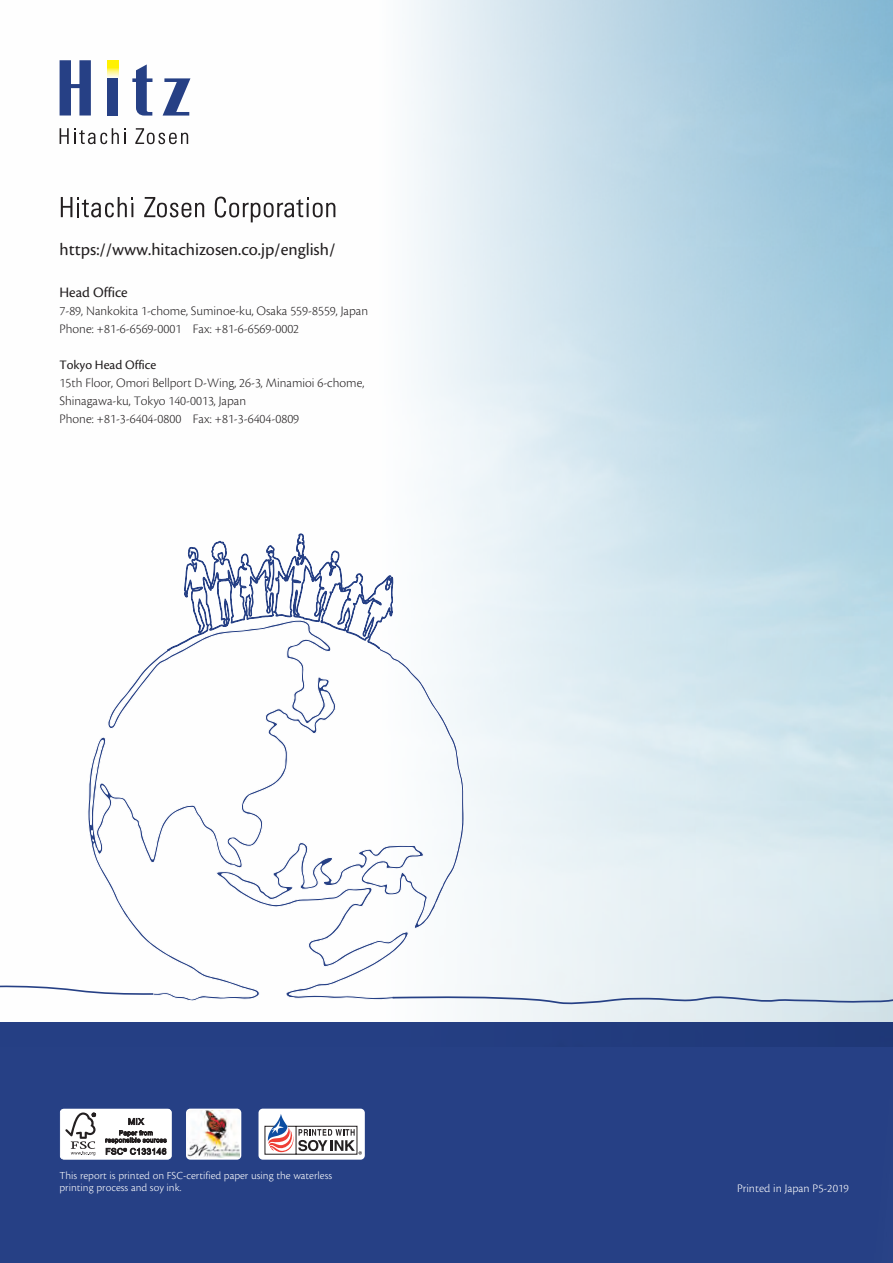
<style>
.page{position:relative;width:893px;height:1263px;background:#fff}
.page>*{position:absolute;margin:0;border:0;box-sizing:border-box;transform-origin:0 0}
.e_本文19{font:18px "Cronos Pro";color:#231f20}
.e_本文19-2{font:15px "Cronos Pro";color:#231f20}
.e_本文19-3{font:300 13.5px "Cronos Pro";color:#231f20}
.e_本文19-4{font:13.5px "Cronos Pro";color:#231f20}
.e_キャプション{font:12px "Cronos Pro Lt Capt";color:#fff}
.e_キャプション-2{font:11.25px/12.8px "Cronos Pro Lt Capt";color:#fff}
</style>
<div class="page">
<img style="left:0;top:0;width:874px;height:1023px">
<svg style="left:87px;top:619px;width:377px;height:383px"></svg>
<svg style="left:167px;top:526px;width:227px;height:126px"></svg>
<svg style="left:391px;top:995px;width:483px;height:9px"></svg>
<svg style="left:0;top:982px;width:155px;height:18px"></svg>
<div style="left:0;top:1023px;width:893px;height:240px;background:#264085"></div>
<img style="left:874px;top:0;width:19px;height:1047px">
<svg style="left:60px;top:128px;width:65px;height:16px"></svg>
<svg style="left:135px;top:128px;width:53px;height:16px"></svg>
<svg style="left:107px;top:60px;width:11px;height:18px"></svg>
<svg style="left:163px;top:78px;width:27px;height:38px"></svg>
<svg style="left:132px;top:64px;width:20px;height:52px"></svg>
<div style="left:107px;top:78px;width:11px;height:38px;background:#264085"></div>
<svg style="left:60px;top:60px;width:31px;height:55px"></svg>
<svg style="left:60px;top:1109px;width:112px;height:51px;background:#d5d5d5"></svg>
<div style="left:258px;top:1109px;width:107px;height:51px;background:#fff;border-radius:4px"></div>
<svg style="left:265px;top:1114px;width:97px;height:41px"></svg>
<div style="left:186px;top:1109px;width:55px;height:51px;background:#fff;border-radius:4px"></div>
<img style="left:188px;top:1111px;width:52px;height:46px">
<p class="e_本文19" style="left:60px;top:239px;width:277px">https://www.hitachizosen.co.jp/english/</p>
<p class="e_本文19-2" style="left:60px;top:284px;width:70px">Head Office</p>
<p class="e_本文19-3" style="left:60px;top:303px;width:310px">7-89, Nankokita 1-chome, Suminoe-ku, Osaka 559-8559, Japan</p>
<p class="e_本文19-3" style="left:60px;top:321px;width:241px">Phone: +81-6-6569-0001 Fax: +81-6-6569-0002</p>
<p class="e_本文19-4" style="left:60px;top:357px;width:98px">Tokyo Head Office</p>
<p class="e_本文19-3" style="left:60px;top:375px;width:306px">15th Floor, Omori Bellport D-Wing, 26-3, Minamioi 6-chome,</p>
<p class="e_本文19-3" style="left:60px;top:393px;width:188px">Shinagawa-ku, Tokyo 140-0013, Japan</p>
<p class="e_本文19-3" style="left:60px;top:411px;width:241px">Phone: +81-3-6404-0800 Fax: +81-3-6404-0809</p>
<p class="e_キャプション-2" style="left:60px;top:1169px;width:274px">This report is printed on FSC-certified paper using the waterless printing process and soy ink.</p>
<p class="e_キャプション" style="left:737px;top:1181px;width:113px">Printed in Japan P5-2019</p>
</div>
